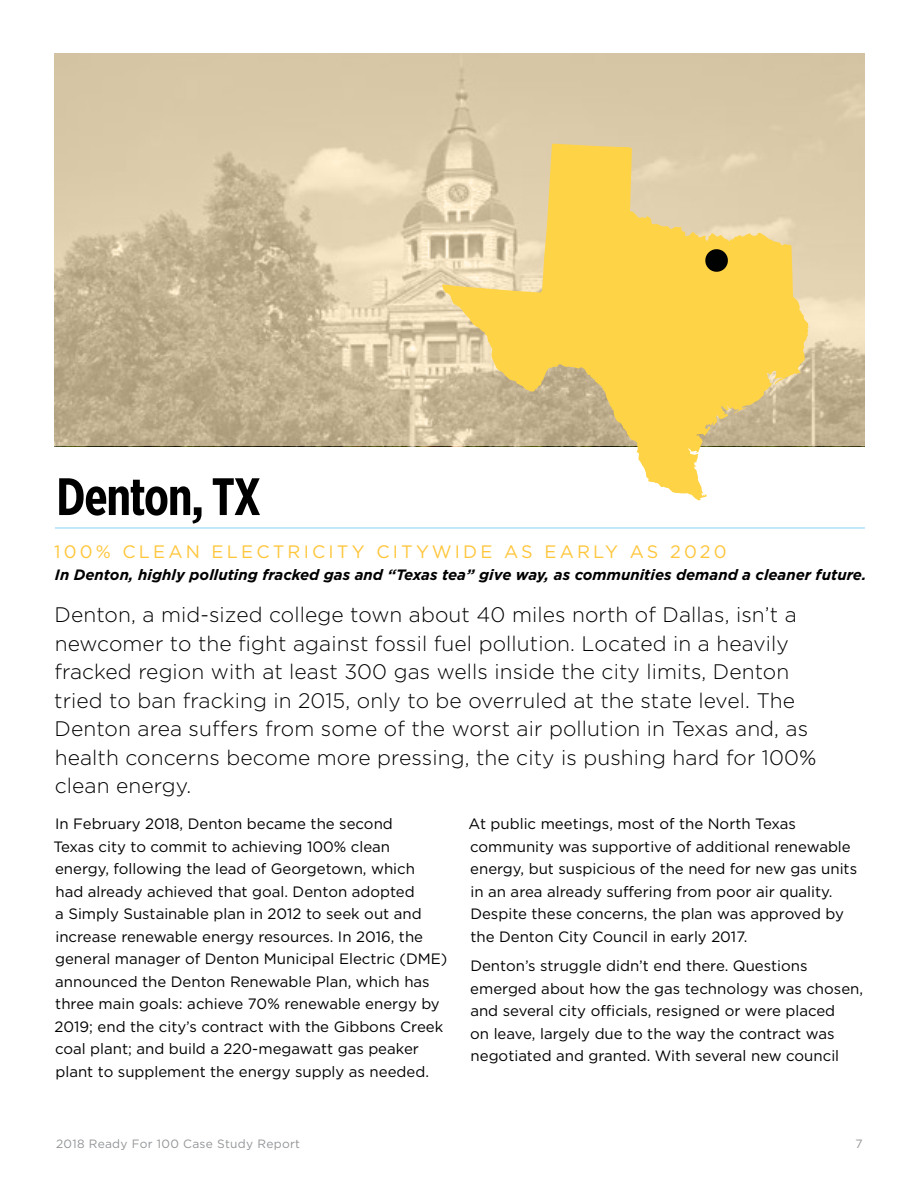
<style>
.page{position:relative;width:918px;height:1188px;background:#fff}
.page>*{position:absolute;margin:0;border:0;box-sizing:border-box;transform-origin:0 0}
.t1{font:700 52.5px "Gotham X Narrow";letter-spacing:-.02em;color:#000}
.t2{font:300 21px/28.5px "Gotham";letter-spacing:.005em;color:#000}
.t3{font:18px "Gotham";letter-spacing:.175em;color:#ffc63b}
.t4{font:15px/22.5px "Gotham";color:#000}
.t5{font:italic 700 15px "Gotham";color:#000}
.t6{font:12px "Gotham";letter-spacing:.025em;color:#939598}
</style>
<div class="page">
<hr style="left:55px;top:527px;width:810px;height:2px;background:#91d8f8">
<svg style="left:54px;top:53px;width:810px;height:393px;background:#d3c2a1"></svg>
<svg style="left:442px;top:144px;width:367px;height:356px;background:#eed384"></svg>
<svg style="left:705px;top:249px;width:23px;height:23px"></svg>
<h1 class="t1" style="left:56px;top:464px;width:206px">Denton, TX</h1>
<p class="t3" style="left:54px;top:541px;width:674px">100% CLEAN ELECTRICITY CITYWIDE AS EARLY AS 2020</p>
<p class="t5" style="left:55px;top:566px;width:813px">In Denton, highly polluting fracked gas and “Texas tea” give way, as communities demand a cleaner future.</p>
<p class="t2" style="left:54px;top:600px;width:764px">Denton, a mid-sized college town about 40 miles north of Dallas, isn’t a newcomer to the fight against fossil fuel pollution. Located in a heavily fracked region with at least 300 gas wells inside the city limits, Denton tried to ban fracking in 2015, only to be overruled at the state level. The Denton area suffers from some of the worst air pollution in Texas and, as health concerns become more pressing, the city is pushing hard for 100% clean energy.</p>
<p class="t4" style="left:53px;top:812px;width:396px">In February 2018, Denton became the second<br>Texas city to commit to achieving 100% clean energy, following the lead of Georgetown, which<br>had already achieved that goal. Denton adopted<br>a Simply Sustainable plan in 2012 to seek out and increase renewable energy resources. In 2016, the general manager of Denton Municipal Electric (DME) announced the Denton Renewable Plan, which has three main goals: achieve 70% renewable energy by 2019; end the city’s contract with the Gibbons Creek coal plant; and build a 220-megawatt gas peaker plant to supplement the energy supply as needed.</p>
<p class="t4" style="left:469px;top:812px;width:390px">At public meetings, most of the North Texas community was supportive of additional renewable energy, but suspicious of the need for new gas units in an area already suffering from poor air quality.<br>Despite these concerns, the plan was approved by the Denton City Council in early 2017.</p>
<p class="t4" style="left:470px;top:954px;width:394px">Denton’s struggle didn’t end there. Questions emerged about how the gas technology was chosen, and several city officials, resigned or were placed<br>on leave, largely due to the way the contract was negotiated and granted. With several new council</p>
<p class="t6" style="left:56px;top:1138px;width:245px">2018 Ready For 100 Case Study Report</p>
<p class="t6" style="left:856px;top:1138px;width:9px">7</p>
</div>
